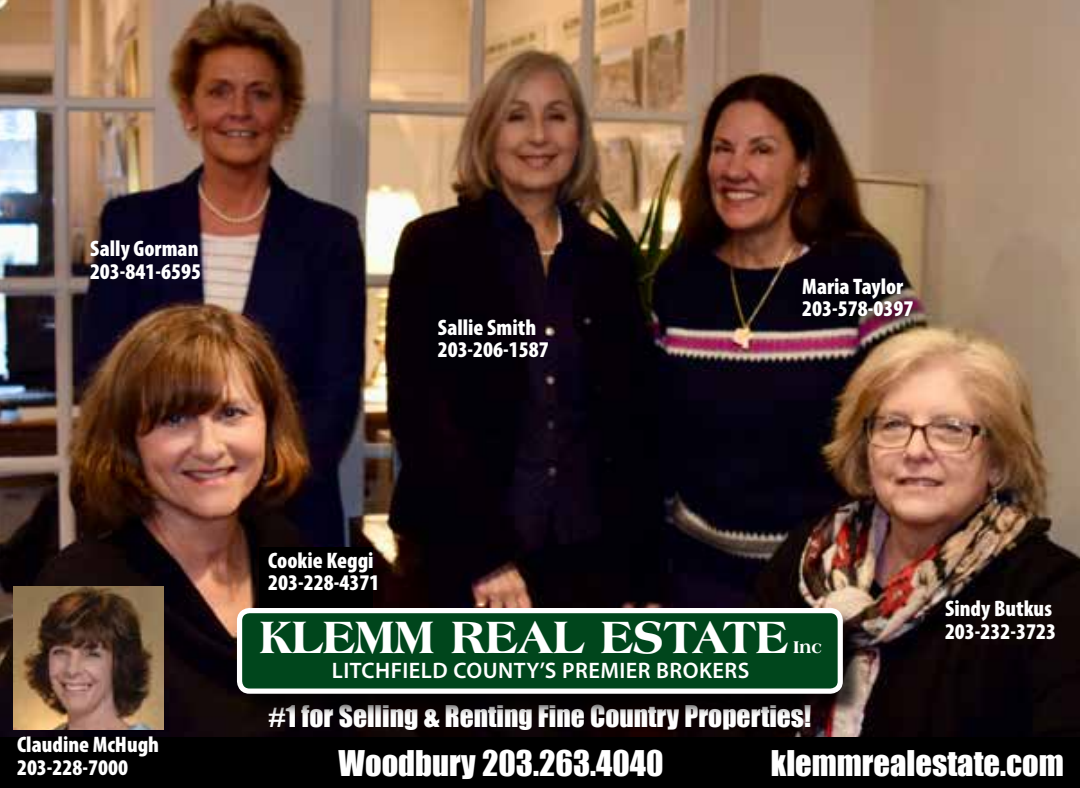
<style>
.page{position:relative;width:1080px;height:788px;background:#fff}
.page>*{position:absolute;margin:0;border:0;box-sizing:border-box;transform-origin:0 0}
.t1{font:800 48px "Americana BT";color:#fff;scale:.95 1}
.t2{font:32.5px "Impact";color:#fff}
.t3{font:27.5px "Impact";color:#fff}
.t4{font:900 condensed 22.5px/22.5px "Myriad Pro";color:#fff}
.t5{font:600 22.5px "Myriad Pro";letter-spacing:.02em;color:#fff}
.t6{font:800 18px "Americana BT";color:#fff}
</style>
<div class="page">
<img style="left:0;top:0;width:1080px;height:737px">
<img style="left:14px;top:586px;width:149px;height:143px">
<div style="left:0;top:737px;width:1080px;height:51px;background:#000"></div>
<div style="left:259px;top:547px;width:114px;height:70px;background:#000"></div>
<div style="left:239px;top:610px;width:627px;height:106px;background:#000;opacity:.75"></div>
<div style="left:240px;top:610px;width:600px;height:81px;background:#00461c;border-radius:10px"></div>
<div style="left:237px;top:608px;width:606px;height:85px;border:5px solid #fff;border-radius:10px"></div>
<img style="left:795px;top:269px;width:135px;height:65px">
<p class="t4" style="left:90px;top:236px;width:113px">Sally Gorman<br>203-841-6595</p>
<p class="t4" style="left:438px;top:315px;width:113px">Sallie Smith<br>203-206-1587</p>
<p class="t4" style="left:802px;top:274px;width:113px">Maria Taylor<br>203-578-0397</p>
<p class="t4" style="left:17px;top:732px;width:144px">Claudine McHugh<br>203-228-7000</p>
<p class="t4" style="left:268px;top:548px;width:113px">Cookie Keggi<br>203-228-4371</p>
<h1 class="t1" style="left:260px;top:608px;width:558px">KLEMM REAL ESTATE</h1>
<p class="t6" style="left:793px;top:636px;width:30px">Inc</p>
<p class="t5" style="left:332px;top:655px;width:419px">LITCHFIELD COUNTY’S PREMIER BROKERS</p>
<p class="t4" style="left:945px;top:596px;width:113px">Sindy Butkus<br>203-232-3723</p>
<p class="t3" style="left:269px;top:694px;width:544px">#1 for Selling &amp; Renting Fine Country Properties!</p>
<h2 class="t2" style="left:339px;top:737px;width:327px">Woodbury 203.263.4040</h2>
<h2 class="t2" style="left:771px;top:737px;width:295px">klemmrealestate.com</h2>
</div>
